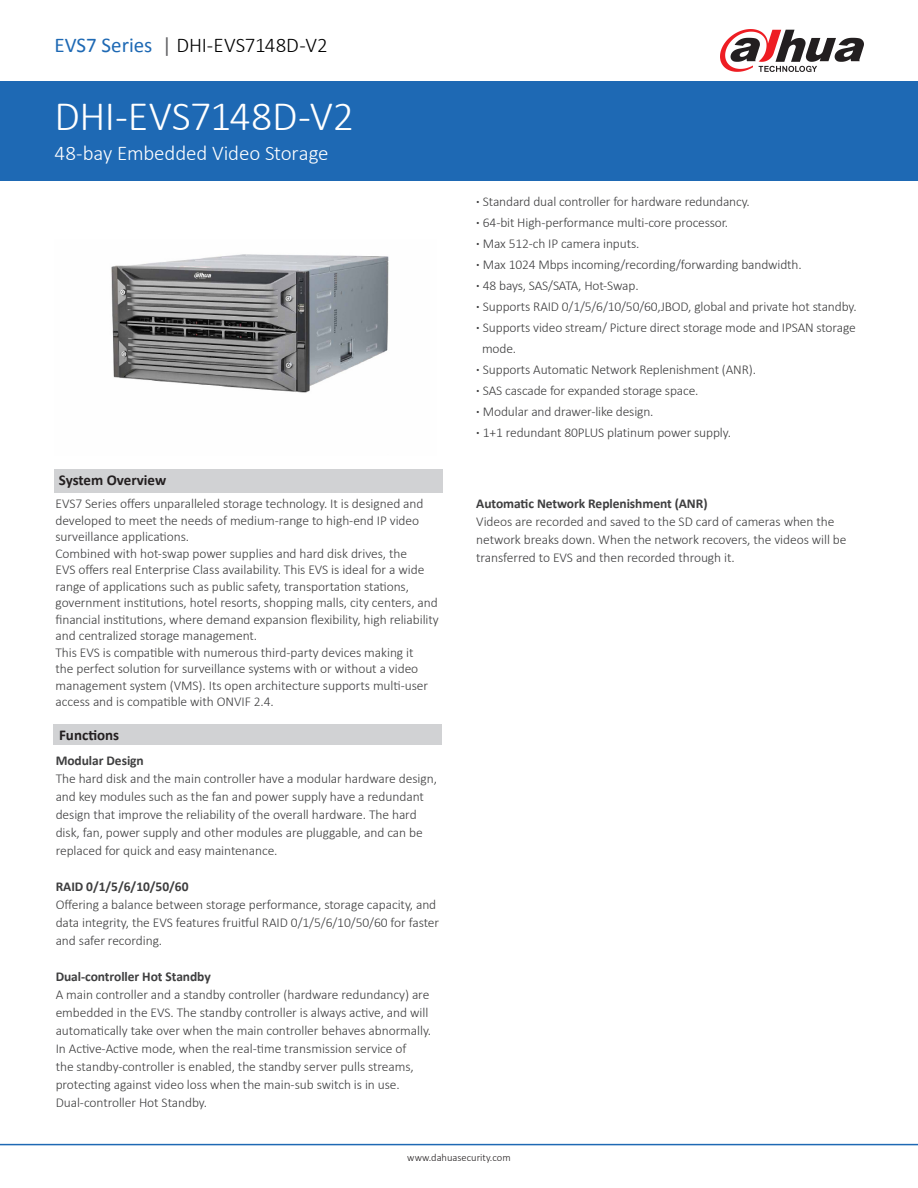
<style>
.page{position:relative;width:918px;height:1188px;background:#fff}
.page>*{position:absolute;margin:0;border:0;box-sizing:border-box;transform-origin:0 0}
.t1{font:300 42px "Calibri";letter-spacing:-.015em;color:#fff}
.t2{font:300 21px "Calibri";letter-spacing:-.005em;color:#fff}
.t3{font:300 21px "Calibri";letter-spacing:-.01em;color:#000}
.t4{font:700 15px "Calibri";color:#231f20}
.t5{font:300 13.5px/18px "Calibri";letter-spacing:-.005em;color:#3e3e3f}
.t6{font:700 13.5px "Calibri";letter-spacing:-.005em;color:#3e3e3f}
.t7{font:300 10.5px "Calibri";color:#231f20}
.s1{font-weight:400;color:#1e69b4}
.s2{font-weight:400;color:#636366}
.s3{font-weight:700}
</style>
<div class="page">
<div style="left:0;top:81px;width:918px;height:100px;background:#1e69b4"></div>
<hr style="left:0;top:1144px;width:918px;height:1px;background:#1e69b4">
<svg style="left:720px;top:29px;width:144px;height:43px"></svg>
<img style="left:111px;top:254px;width:278px;height:139px">
<div style="left:54px;top:469px;width:389px;height:23px;background:#d1d2d4"></div>
<div style="left:54px;top:724px;width:388px;height:20px;background:#d1d2d4"></div>
<p class="t3" style="left:55px;top:32px;width:275px"><span class="s1">EVS7 Series</span> <span class="s2">|</span> DHI-EVS7148D-V2</p>
<p class="t1" style="left:55px;top:90px;width:301px">DHI-EVS7148D-V2</p>
<p class="t2" style="left:55px;top:140px;width:276px">48-bay Embedded Video Storage</p>
<p class="t4" style="left:59px;top:470px;width:109px">System Overview</p>
<p class="t5" style="left:56px;top:495px;width:385px;line-height:16.5px">EVS7 Series offers unparalleled storage technology. It is designed and developed to meet the needs of medium-range to high-end IP video surveillance applications.<br>Combined with hot-swap power supplies and hard disk drives, the<br>EVS offers real Enterprise Class availability. This EVS is ideal for a wide range of applications such as public safety, transportation stations, government institutions, hotel resorts, shopping malls, city centers, and financial institutions, where demand expansion flexibility, high reliability and centralized storage management.<br>This EVS is compatible with numerous third-party devices making it<br>the perfect solution for surveillance systems with or without a video management system (VMS). Its open architecture supports multi-user access and is compatible with ONVIF 2.4.</p>
<p class="t4" style="left:59px;top:725px;width:62px">Functions</p>
<p class="t6" style="left:56px;top:752px;width:90px">Modular Design</p>
<p class="t5" style="left:56px;top:769px;width:383px">The hard disk and the main controller have a modular hardware design, and key modules such as the fan and power supply have a redundant design that improve the reliability of the overall hardware. The hard disk, fan, power supply and other modules are pluggable, and can be replaced for quick and easy maintenance.</p>
<p class="t6" style="left:56px;top:878px;width:134px">RAID 0/1/5/6/10/50/60</p>
<p class="t5" style="left:56px;top:895px;width:385px">Offering a balance between storage performance, storage capacity, and data integrity, the EVS features fruitful RAID 0/1/5/6/10/50/60 for faster and safer recording.</p>
<p class="t6" style="left:56px;top:968px;width:157px">Dual-controller Hot Standby</p>
<p class="t5" style="left:56px;top:985px;width:377px">A main controller and a standby controller (hardware redundancy) are embedded in the EVS. The standby controller is always active, and will automatically take over when the main controller behaves abnormally.<br>In Active-Active mode, when the real-time transmission service of<br>the standby-controller is enabled, the standby server pulls streams, protecting against video loss when the main-sub switch is in use.<br>Dual-controller Hot Standby.</p>
<p class="t5" style="left:476px;top:192px;width:275px"><span class="s3">·</span> Standard dual controller for hardware redundancy.</p>
<p class="t5" style="left:476px;top:213px;width:253px"><span class="s3">·</span> 64-bit High-performance multi-core processor.</p>
<p class="t5" style="left:476px;top:234px;width:165px"><span class="s3">·</span> Max 512-ch IP camera inputs.</p>
<p class="t5" style="left:476px;top:255px;width:327px"><span class="s3">·</span> Max 1024 Mbps incoming/recording/forwarding bandwidth.</p>
<p class="t5" style="left:476px;top:276px;width:164px"><span class="s3">·</span> 48 bays, SAS/SATA, Hot-Swap.</p>
<p class="t5" style="left:476px;top:297px;width:382px"><span class="s3">·</span> Supports RAID 0/1/5/6/10/50/60,JBOD, global and private hot standby.</p>
<p class="t5" style="left:476px;top:318px;width:381px"><span class="s3">·</span> Supports video stream/ Picture direct storage mode and IPSAN storage</p>
<p class="t5" style="left:482px;top:339px;width:36px">mode.</p>
<p class="t5" style="left:476px;top:360px;width:281px"><span class="s3">·</span> Supports Automatic Network Replenishment (ANR).</p>
<p class="t5" style="left:476px;top:381px;width:224px"><span class="s3">·</span> SAS cascade for expanded storage space.</p>
<p class="t5" style="left:476px;top:402px;width:179px"><span class="s3">·</span> Modular and drawer-like design.</p>
<p class="t5" style="left:476px;top:423px;width:256px"><span class="s3">·</span> 1+1 redundant 80PLUS platinum power supply.</p>
<p class="t6" style="left:476px;top:495px;width:233px">Automatic Network Replenishment (ANR)</p>
<p class="t5" style="left:476px;top:513px;width:372px">Videos are recorded and saved to the SD card of cameras when the network breaks down. When the network recovers, the videos will be transferred to EVS and then recorded through it.</p>
<p class="t7" style="left:407px;top:1151px;width:105px">www.dahuasecurity.com</p>
</div>
